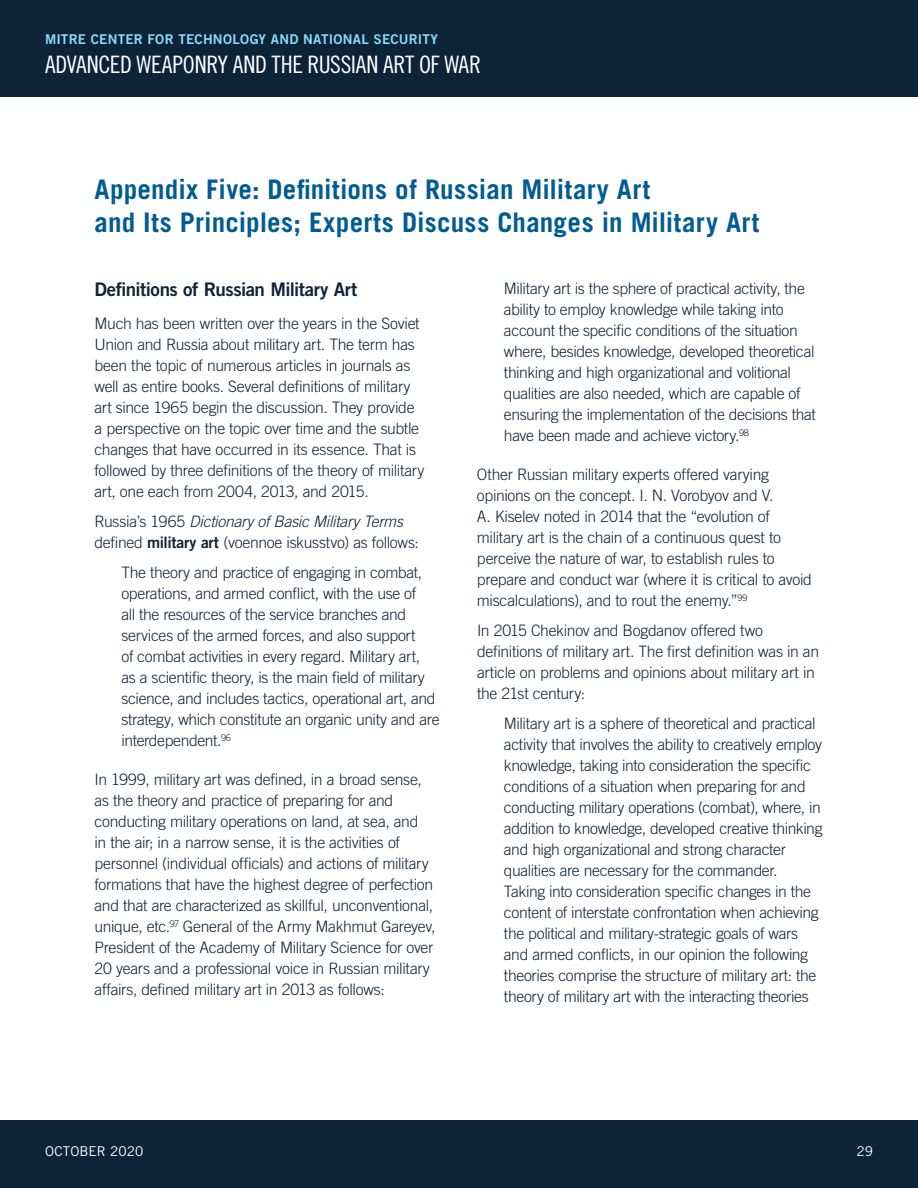
<style>
.page{position:relative;width:918px;height:1188px;background:#fff}
.page>*{position:absolute;margin:0;border:0;box-sizing:border-box;transform-origin:0 0}
.t1{font:700 27px/33px "Trade Gothic LT Pro";letter-spacing:.01em;color:#005c95}
.t2{font:24px "Trade Gothic LT Pro Cn 18";letter-spacing:-.01em;color:#fff}
.t3{font:18.75px "Trade Gothic LT Pro Bd 2";letter-spacing:-.025em;color:#0d2337}
.t4{font:300 15.75px/21px "Trade Gothic LT Pro";letter-spacing:-.02em;color:#0d2337}
.t5{font:13.5px "Trade Gothic LT Pro Bd 2";letter-spacing:.015em;color:#8ed8f8}
.t6{font:13.5px "Trade Gothic LT Pro";letter-spacing:.01em;color:#fff}
.s1{font-style:italic}
.s2{font-family:"Trade Gothic LT Pro Bd 2";font-weight:400}
</style>
<div class="page">
<div style="left:0;top:1120px;width:918px;height:68px;background:#0d2337"></div>
<div style="left:0;top:0;width:918px;height:97px;background:#0d2337"></div>
<p class="t5" style="left:45px;top:31px;width:395px">MITRE CENTER FOR TECHNOLOGY AND NATIONAL SECURITY</p>
<h2 class="t2" style="left:45px;top:50px;width:438px">ADVANCED WEAPONRY AND THE RUSSIAN ART OF WAR</h2>
<h1 class="t1" style="left:94px;top:173px;width:666px">Appendix Five: Definitions of Russian Military Art<br>and Its Principles; Experts Discuss Changes in Military Art</h1>
<p class="t3" style="left:94px;top:278px;width:264px">Definitions of Russian Military Art</p>
<p class="t4" style="left:94px;top:313px;width:331px">Much has been written over the years in the Soviet Union and Russia about military art. The term has been the topic of numerous articles in journals as well as entire books. Several definitions of military art since 1965 begin the discussion. They provide a perspective on the topic over time and the subtle changes that have occurred in its essence. That is followed by three definitions of the theory of military art, one each from 2004, 2013, and 2015.</p>
<p class="t4" style="left:94px;top:511px;width:326px">Russia’s 1965 <span class="s1">Dictionary of Basic Military Terms </span>defined <span class="s2">military art</span> (voennoe iskusstvo) as follows:</p>
<p class="t4" style="left:122px;top:562px;width:320px">The theory and practice of engaging in combat, operations, and armed conflict, with the use of<br>all the resources of the service branches and services of the armed forces, and also support<br>of combat activities in every regard. Military art,<br>as a scientific theory, is the main field of military science, and includes tactics, operational art, and strategy, which constitute an organic unity and are interdependent.<sup>96</sup></p>
<p class="t4" style="left:94px;top:769px;width:343px">In 1999, military art was defined, in a broad sense, as the theory and practice of preparing for and conducting military operations on land, at sea, and<br>in the air; in a narrow sense, it is the activities of personnel (individual officials) and actions of military formations that have the highest degree of perfection and that are characterized as skillful, unconventional, unique, etc.<sup>97</sup> General of the Army Makhmut Gareyev, President of the Academy of Military Science for over 20 years and a professional voice in Russian military affairs, defined military art in 2013 as follows:</p>
<p class="t4" style="left:504px;top:278px;width:313px">Military art is the sphere of practical activity, the ability to employ knowledge while taking into account the specific conditions of the situation where, besides knowledge, developed theoretical thinking and high organizational and volitional qualities are also needed, which are capable of ensuring the implementation of the decisions that have been made and achieve victory.<sup>98</sup></p>
<p class="t4" style="left:477px;top:464px;width:337px">Other Russian military experts offered varying opinions on the concept. I. N. Vorobyov and V.<br>A. Kiselev noted in 2014 that the “evolution of military art is the chain of a continuous quest to perceive the nature of war, to establish rules to prepare and conduct war (where it is critical to avoid miscalculations), and to rout the enemy.”<sup>99</sup></p>
<p class="t4" style="left:477px;top:620px;width:344px">In 2015 Chekinov and Bogdanov offered two definitions of military art. The first definition was in an article on problems and opinions about military art in the 21st century:</p>
<p class="t4" style="left:504px;top:713px;width:320px">Military art is a sphere of theoretical and practical activity that involves the ability to creatively employ knowledge, taking into consideration the specific conditions of a situation when preparing for and conducting military operations (combat), where, in addition to knowledge, developed creative thinking and high organizational and strong character qualities are necessary for the commander.<br>Taking into consideration specific changes in the content of interstate confrontation when achieving the political and military-strategic goals of wars and armed conflicts, in our opinion the following theories comprise the structure of military art: the theory of military art with the interacting theories</p>
<p class="t6" style="left:45px;top:1143px;width:100px">OCTOBER 2020</p>
<p class="t6" style="left:856px;top:1143px;width:18px">29</p>
</div>
